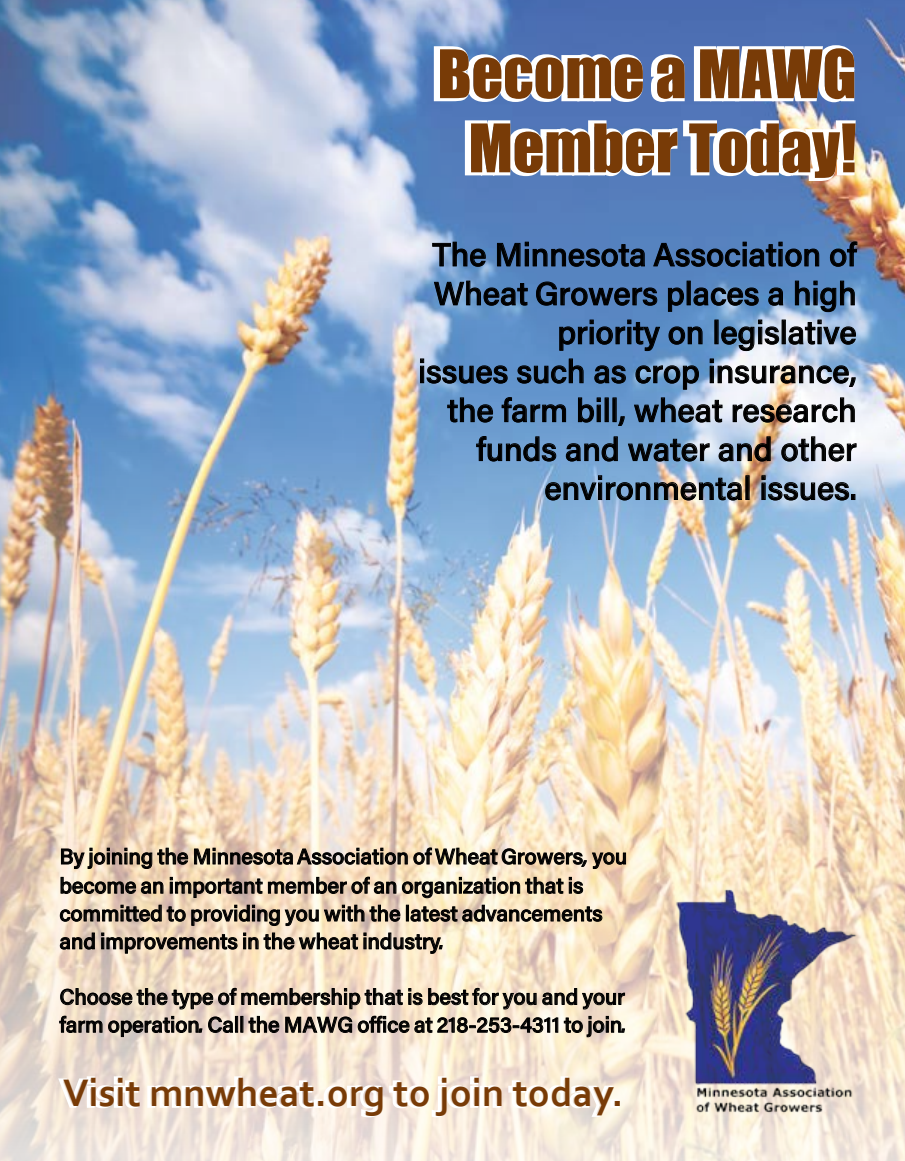
<style>
.page{position:relative;width:905px;height:1161px;background:#fff}
.page>*{position:absolute;margin:0;border:0;box-sizing:border-box;transform-origin:0 0}
.t1{font:61.8px/74.1px "Impact";color:#783b07;text-align:center}
.t2{font:700 40.2px "Corbel";color:#783b07}
.t3{font:500 32.4px/39px "Acumin Pro";color:#000;text-align:right}
.t4{font:500 21.6px/28.3px "Acumin Pro";color:#000}
.s1{color:#fff}
.s2{font-style:italic}
</style>
<div class="page">
<img style="left:0;top:0;width:904px;height:1161px">
<img style="left:661px;top:880px;width:202px;height:248px">
<h1 class="t1" style="left:437px;top:35px;width:420px">Become a MA<span class="s1">WG<br></span>Member Today!</h1>
<h3 class="t3" style="left:418px;top:234px;width:440px">The Minnesota Association of<br>Wheat Growers places a high priority on legislative<br>issues such as crop insurance, the farm bill, wheat research funds and water and other environmental issues.</h3>
<p class="t4" style="left:59px;top:841px;width:569px">By joining the Minnesota Association of Wheat Growers<span class="s2">,</span> you become an important member of an organization that is committed to providing you with the latest advancements and improvements in the wheat industry<span class="s2">.</span></p>
<p class="t4" style="left:59px;top:982px;width:568px;line-height:27.8px">Choose the type of membership that is best for you and your farm operation<span class="s2">.</span> Call the MAWG office at 218-253-4311 to join<span class="s2">.</span></p>
<h2 class="t2" style="left:63px;top:1068px;width:562px">Visit mnwheat.org to join today.</h2>
</div>
